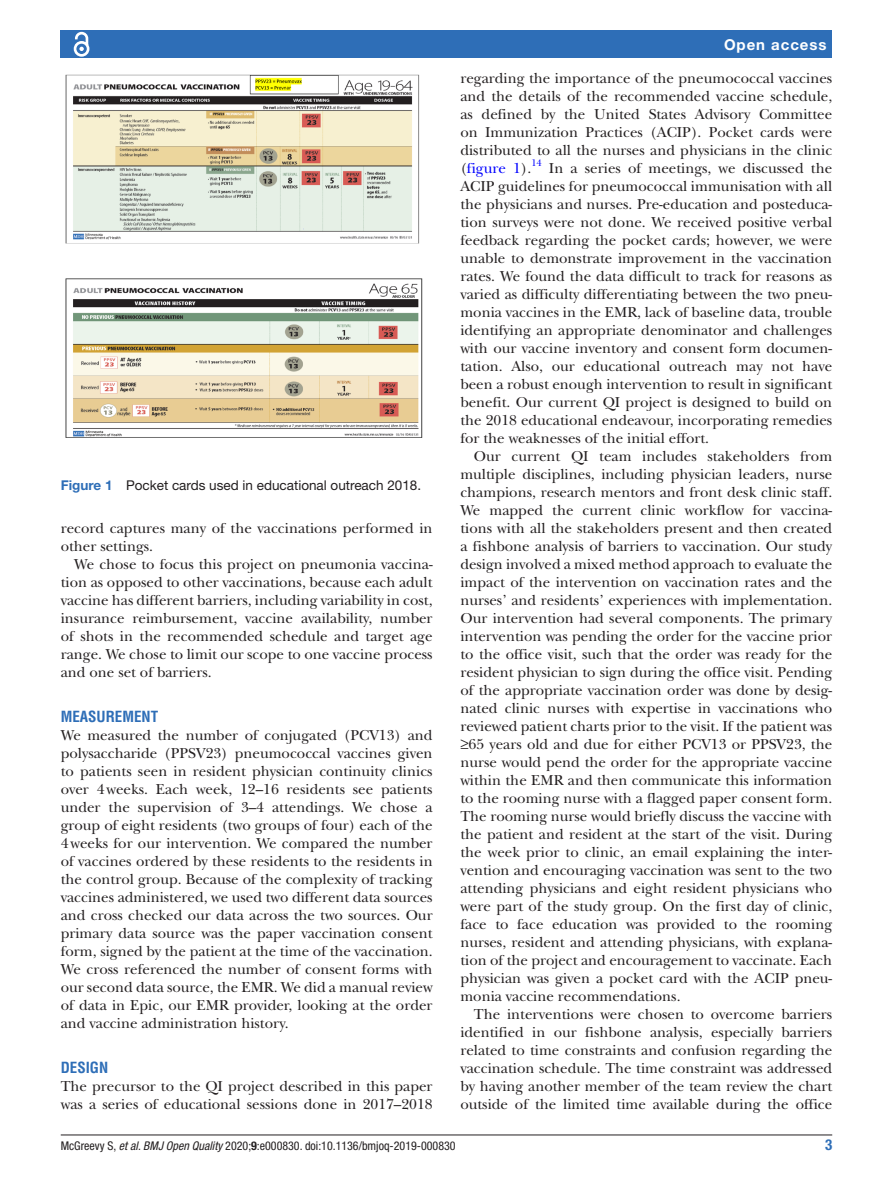
<style>
.page{position:relative;width:893px;height:1191px;background:#fff}
.page>*{position:absolute;margin:0;border:0;box-sizing:border-box;transform-origin:0 0}
.t1{font:15px/18px "New Baskerville";color:#231f20;text-align:justify}
.t2{font:700 condensed 15px "Helvetica LT Std";color:#2e6eb7}
.t3{font:700 15px "Helvetica Neue LT Std";letter-spacing:.065em;color:#fff}
.t4{font:700 condensed 15px "Helvetica Neue LT Std";color:#2e6eb7}
.t5{font:13.5px "Helvetica Neue LT Std";color:#231f20}
.t6{font:condensed 12px "Helvetica Neue LT Std";color:#231f20}
.s1{font-weight:700;color:#2e6eb7}
.s2{color:#00f}
.s3{font-style:italic}
.s4{font-weight:700}
</style>
<div class="page">
<hr style="left:61px;top:1134px;width:771px;height:1px;background:#231f20">
<div style="left:61px;top:31px;width:771px;height:27px;background:#2e6eb7"></div>
<svg style="left:73px;top:31px;width:17px;height:26px"></svg>
<img style="left:65px;top:74px;width:358px;height:364px">
<p class="t5" style="left:61px;top:477px;width:362px"><span class="s1">Figure 1</span> Pocket cards used in educational outreach 2018.</p>
<p class="t1" style="left:61px;top:519px;width:373px">record captures many of the vaccinations performed in other settings.</p>
<p class="t1" style="left:61px;top:555px;width:373px;text-indent:14px">We chose to focus this project on pneumonia vaccina&shy;tion as opposed to other vaccinations, because each adult vaccine has different barriers, including variability in cost, insurance reimbursement, vaccine availability, number of shots in the recommended schedule and target age range. We chose to limit our scope to one vaccine process and one set of barriers.</p>
<p class="t2" style="left:61px;top:707px;width:99px">MEASUREMENT</p>
<p class="t1" style="left:61px;top:726px;width:373px">We measured the number of conjugated (PCV13) and polysaccharide (PPSV23) pneumococcal vaccines given to patients seen in resident physician continuity clinics over 4weeks. Each week, 12–16 residents see patients under the supervision of 3–4 attendings. We chose a group of eight residents (two groups of four) each of the 4weeks for our intervention. We compared the number of vaccines ordered by these residents to the residents in the control group. Because of the complexity of tracking vaccines administered, we used two different data sources and cross checked our data across the two sources. Our primary data source was the paper vaccination consent form, signed by the patient at the time of the vaccination.<br>We cross referenced the number of consent forms with our second data source, the EMR. We did a manual review of data in Epic, our EMR provider, looking at the order and vaccine administration history.</p>
<p class="t2" style="left:61px;top:1058px;width:49px">DESIGN</p>
<p class="t1" style="left:61px;top:1077px;width:373px">The precursor to the QI project described in this paper was a series of educational sessions done in 2017–2018</p>
<p class="t3" style="left:724px;top:35px;width:104px">Open access</p>
<p class="t1" style="left:460px;top:69px;width:373px">regarding the importance of the pneumococcal vaccines and the details of the recommended vaccine schedule, as defined by the United States Advisory Committee on Immunization Practices (ACIP). Pocket cards were distributed to all the nurses and physicians in the clinic (<span class="s2">figure 1</span>).<sup>14</sup></p>
<p class="t1" style="left:460px;top:159px;width:373px;text-indent:89px">In a series of meetings, we discussed the ACIP guidelines for pneumococcal immunisation with all the physicians and nurses. Pre-education and posteduca&shy;tion surveys were not done. We received positive verbal feedback regarding the pocket cards; however, we were unable to demonstrate improvement in the vaccination rates. We found the data difficult to track for reasons as varied as difficulty differentiating between the two pneu&shy;monia vaccines in the EMR, lack of baseline data, trouble identifying an appropriate denominator and challenges with our vaccine inventory and consent form documen&shy;tation. Also, our educational outreach may not have been a robust enough intervention to result in significant benefit. Our current QI project is designed to build on the 2018 educational endeavour, incorporating remedies for the weaknesses of the initial effort.</p>
<p class="t1" style="left:460px;top:447px;width:373px;text-indent:14px">Our current QI team includes stakeholders from multiple disciplines, including physician leaders, nurse champions, research mentors and front desk clinic staff.<br>We mapped the current clinic workflow for vaccina&shy;tions with all the stakeholders present and then created a fishbone analysis of barriers to vaccination. Our study design involved a mixed method approach to evaluate the impact of the intervention on vaccination rates and the nurses’ and residents’ experiences with implementation.<br>Our intervention had several components. The primary intervention was pending the order for the vaccine prior to the office visit, such that the order was ready for the resident physician to sign during the office visit. Pending of the appropriate vaccination order was done by desig&shy;nated clinic nurses with expertise in vaccinations who reviewed patient charts prior to the visit. If the patient was ≥65 years old and due for either PCV13 or PPSV23, the nurse would pend the order for the appropriate vaccine within the EMR and then communicate this information to the rooming nurse with a flagged paper consent form.<br>The rooming nurse would briefly discuss the vaccine with the patient and resident at the start of the visit. During the week prior to clinic, an email explaining the inter&shy;vention and encouraging vaccination was sent to the two attending physicians and eight resident physicians who were part of the study group. On the first day of clinic, face to face education was provided to the rooming nurses, resident and attending physicians, with explana&shy;tion of the project and encouragement to vaccinate. Each physician was given a pocket card with the ACIP pneu&shy;monia vaccine recommendations.</p>
<p class="t1" style="left:460px;top:1005px;width:373px;text-indent:14px">The interventions were chosen to overcome barriers identified in our fishbone analysis, especially barriers related to time constraints and confusion regarding the vaccination schedule. The time constraint was addressed by having another member of the team review the chart outside of the limited time available during the office</p>
<p class="t6" style="left:61px;top:1138px;width:396px">McGreevy S, <span class="s3">et al</span>. <span class="s3">BMJ Open Quality</span> 2020;<span class="s4">9</span>:e000830. doi:10.1136/bmjoq-2019-000830</p>
<p class="t4" style="left:825px;top:1135px;width:9px">3</p>
</div>
